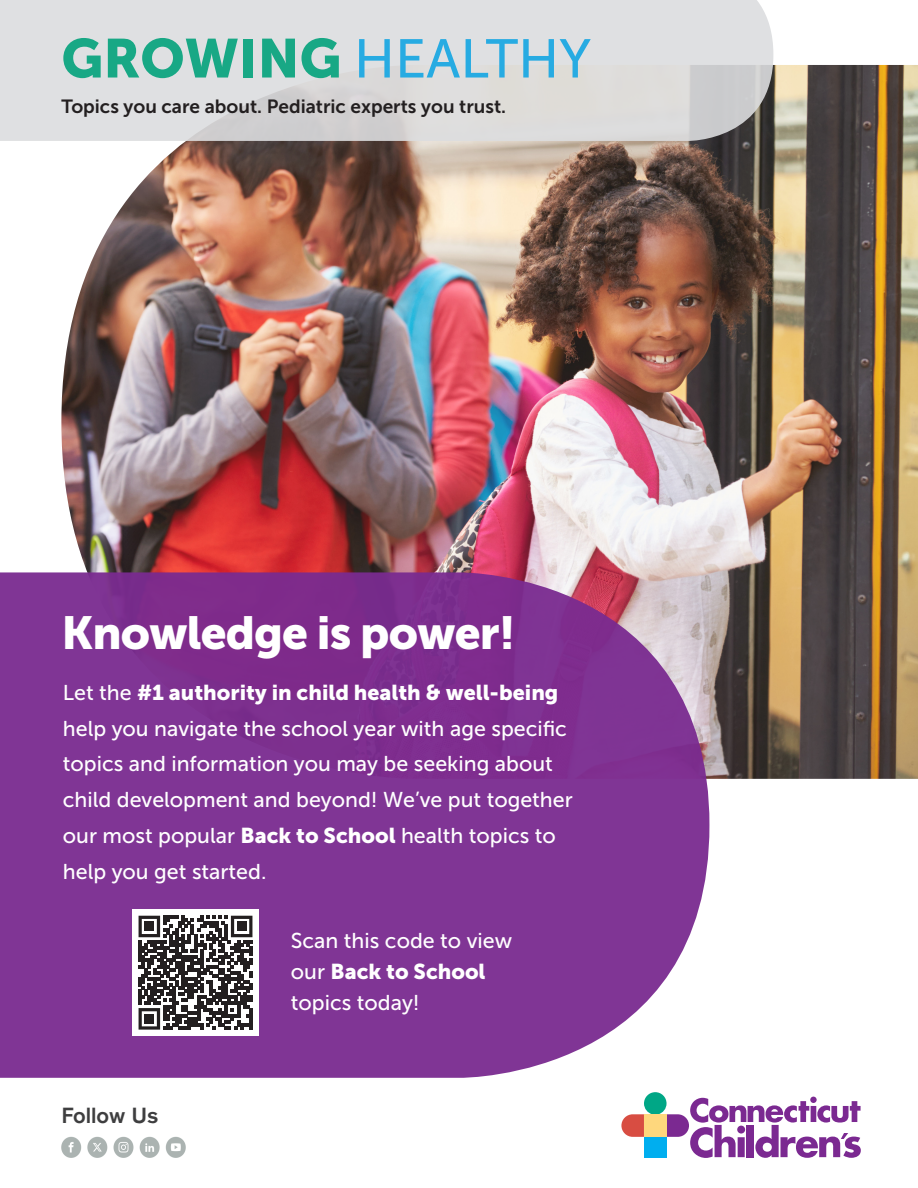
<style>
.page{position:relative;width:918px;height:1188px;background:#fff}
.page>*{position:absolute;margin:0;border:0;box-sizing:border-box;transform-origin:0 0}
.t1{font:54.45px "Museo Sans 900";color:#18a885}
.t2{font:46.05px "Museo Sans 900";letter-spacing:-.02em;color:#fff}
.t3{font:500 21.75px "Akzidenz Grotesk BE";color:#3e3e3f}
.t4{font:21.45px/35.7px "Museo Sans 500";color:#fff}
.t5{font:19.05px "Museo Sans 700";color:#231f20}
.s1{font-family:"Museo Sans 500";color:#27abe2}
.s2{font-family:"Museo Sans 900"}
</style>
<div class="page">
<img style="left:61px;top:65px;width:857px;height:714px">
<svg style="left:0;top:572px;width:709px;height:506px;fill:#803595"></svg>
<svg style="left:621px;top:1092px;width:240px;height:66px"></svg>
<div style="left:644px;top:1114px;width:22px;height:23px;background:#fed77d"></div>
<div style="left:644px;top:1137px;width:22px;height:20px;background:#00aeef"></div>
<div style="left:132px;top:910px;width:127px;height:126px;background:#fff"></div>
<svg style="left:139px;top:916px;width:113px;height:114px"></svg>
<div style="left:145px;top:922px;width:9px;height:9px;background:#231f20"></div>
<div style="left:237px;top:922px;width:9px;height:9px;background:#231f20"></div>
<div style="left:145px;top:1014px;width:9px;height:9px;background:#231f20"></div>
<img style="left:61px;top:1136px;width:125px;height:22px">
<svg style="left:0;top:0;width:773px;height:141px;fill:#dfe0e2"></svg>
<p class="t1" style="left:61px;top:28px;width:531px">GROWING <span class="s1">HEALTHY</span></p>
<p class="t5" style="left:61px;top:96px;width:446px">Topics you care about. Pediatric experts you trust.</p>
<p class="t2" style="left:61px;top:606px;width:456px">Knowledge is power!</p>
<p class="t4" style="left:63px;top:675px;width:511px">Let the <span class="s2">#1 authority in child health &amp; well-being </span>help you navigate the school year with age specific topics and information you may be seeking about child development and beyond! We’ve put together our most popular <span class="s2">Back to School</span> health topics to help you get started.</p>
<p class="t3" style="left:61px;top:1102px;width:99px">Follow Us</p>
<p class="t4" style="left:291px;top:925px;width:223px;line-height:30.9px">Scan this code to view our <span class="s2">Back to School </span>topics today!</p>
</div>
